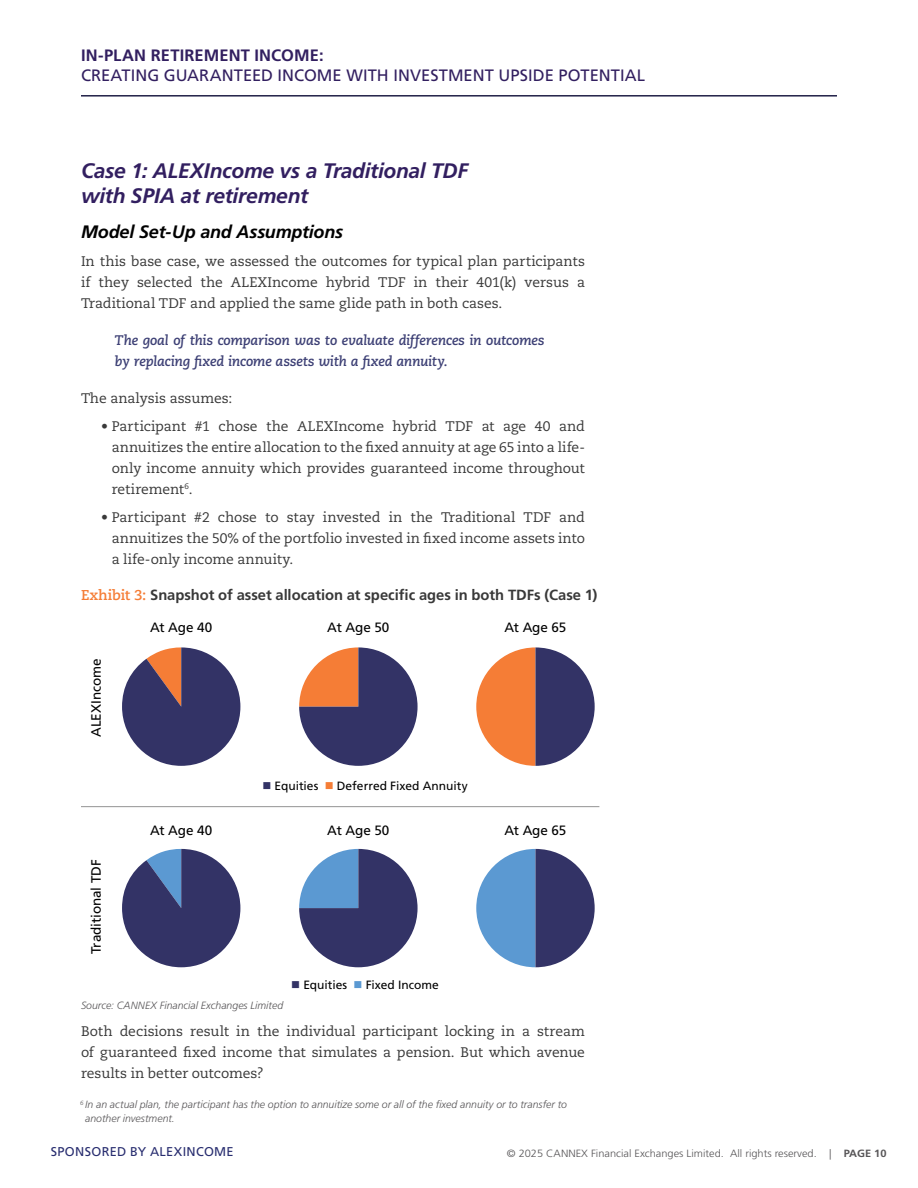
<style>
.page{position:relative;width:918px;height:1188px;background:#fff}
.page>*{position:absolute;margin:0;border:0;box-sizing:border-box;transform-origin:0 0}
.Third-level_heading{font:italic 700 21px/25.2px "Frutiger LT Std";letter-spacing:-.01em;color:#321f60}
.Fourth-level{font:italic 700 18px "Frutiger LT Std";letter-spacing:-.01em;color:#000}
.t1{font:16.5px "Frutiger LT Std";letter-spacing:.005em;color:#321f60}
.t2{font:700 16.5px "Frutiger LT Std";letter-spacing:.005em;color:#321f60}
.Exhibit_Orange{font:700 14.7px "Frutiger LT Std";letter-spacing:-.005em;color:#393939}
.Body{font:13.8px/21px "Caecilia LT Pro 55 Roman";letter-spacing:-.005em;color:#393939;text-align:justify}
.Body_Bullets{font:13.8px/21px "Caecilia LT Pro 55 Roman";letter-spacing:-.005em;color:#393939;text-align:justify}
.Inset{font:italic 700 13.8px/21px "Caecilia LT Pro 76";letter-spacing:-.015em;color:#3d4075}
.Sidebar_Body{font:13.5px "Frutiger LT Std";color:#000}
.t3{font:12.75px "Frutiger LT Std";letter-spacing:.025em;color:#292e70}
.Sidebar_Body-2{font:12px "Frutiger LT Std";color:#000}
.Exhibit_Source{font:italic 300 10.5px/13.5px "Frutiger LT Std";color:#585658}
.t4{font:300 10.5px "Frutiger LT Std";color:#585658;scale:1.05 1}
.s1{font-family:"Caecilia LT Pro 75";font-size:14.25px;color:#f57d36}
.s2{color:#336}
.s3{color:#f57d36}
.s4{color:#5b99d2}
.s5{font-weight:700}
</style>
<div class="page">
<hr style="left:81px;top:95px;width:756px;height:2px;background:#212047">
<svg style="left:122px;top:647px;width:118px;height:119px"></svg>
<svg style="left:299px;top:647px;width:119px;height:119px"></svg>
<svg style="left:476px;top:647px;width:119px;height:119px"></svg>
<svg style="left:122px;top:849px;width:118px;height:118px"></svg>
<svg style="left:299px;top:849px;width:119px;height:118px"></svg>
<svg style="left:476px;top:849px;width:119px;height:118px"></svg>
<hr style="left:81px;top:806px;width:518px;height:1px;background:#939393">
<p class="t2" style="left:81px;top:46px;width:244px">IN-PLAN RETIREMENT INCOME:</p>
<p class="t1" style="left:81px;top:66px;width:565px">CREATING GUARANTEED INCOME WITH INVESTMENT UPSIDE POTENTIAL</p>
<p class="Third-level_heading" style="left:81px;top:158px;width:389px">Case 1: ALEXIncome vs a Traditional TDF with SPIA at retirement</p>
<p class="Fourth-level" style="left:81px;top:221px;width:264px">Model Set-Up and Assumptions</p>
<p class="Body" style="left:81px;top:250px;width:506px">In this base case, we assessed the outcomes for typical plan participants if they selected the ALEXIncome hybrid TDF in their 401(k) versus a Traditional TDF and applied the same glide path in both cases.</p>
<p class="Inset" style="left:115px;top:330px;width:431px">The goal of this comparison was to evaluate differences in outcomes by replacing fixed income assets with a fixed annuity.</p>
<p class="Body" style="left:81px;top:388px;width:153px">The analysis assumes:</p>
<p class="Body_Bullets" style="left:112px;top:415px;width:475px;text-indent:-11px">• Participant #1 chose the ALEXIncome hybrid TDF at age 40 and annuitizes the entire allocation to the fixed annuity at age 65 into a life&shy;only income annuity which provides guaranteed income throughout retirement<sup>6</sup>.</p>
<p class="Body_Bullets" style="left:112px;top:506px;width:475px;text-indent:-11px">• Participant #2 chose to stay invested in the Traditional TDF and annuitizes the 50% of the portfolio invested in fixed income assets into a life-only income annuity.</p>
<p class="Exhibit_Orange" style="left:81px;top:586px;width:518px"><span class="s1">Exhibit 3:</span> Snapshot of asset allocation at specific ages in both TDFs (Case 1)</p>
<p class="Sidebar_Body" style="left:88px;top:737px;width:81px;rotate:-90deg">ALEXIncome</p>
<p class="Sidebar_Body" style="left:88px;top:954px;width:96px;rotate:-90deg">Traditional TDF</p>
<p class="Sidebar_Body" style="left:150px;top:619px;width:64px">At Age 40</p>
<p class="Sidebar_Body" style="left:150px;top:822px;width:64px">At Age 40</p>
<p class="Sidebar_Body" style="left:327px;top:619px;width:64px">At Age 50</p>
<p class="Sidebar_Body" style="left:505px;top:619px;width:63px">At Age 65</p>
<p class="Sidebar_Body-2" style="left:262px;top:779px;width:207px"><span class="s2">■</span> Equities <span class="s3">■</span> Deferred Fixed Annuity</p>
<p class="Sidebar_Body" style="left:327px;top:822px;width:64px">At Age 50</p>
<p class="Sidebar_Body" style="left:505px;top:822px;width:63px">At Age 65</p>
<p class="Sidebar_Body-2" style="left:291px;top:978px;width:149px"><span class="s2">■</span> Equities <span class="s4">■</span> Fixed Income</p>
<p class="Exhibit_Source" style="left:81px;top:999px;width:204px">Source: CANNEX Financial Exchanges Limited</p>
<p class="Body" style="left:81px;top:1020px;width:505px">Both decisions result in the individual participant locking in a stream of guaranteed fixed income that simulates a pension. But which avenue results in better outcomes?</p>
<p class="Exhibit_Source" style="left:85px;top:1098px;width:483px;text-indent:-5px"><sup>6</sup> In an actual plan, the participant has the option to annuitize some or all of the fixed annuity or to transfer to another investment.</p>
<p class="t3" style="left:51px;top:1144px;width:184px">SPONSORED BY ALEXINCOME</p>
<p class="t4" style="left:507px;top:1147px;width:363px">© 2025 CANNEX Financial Exchanges Limited. All rights reserved. | <span class="s5">PAGE 10</span></p>
</div>
